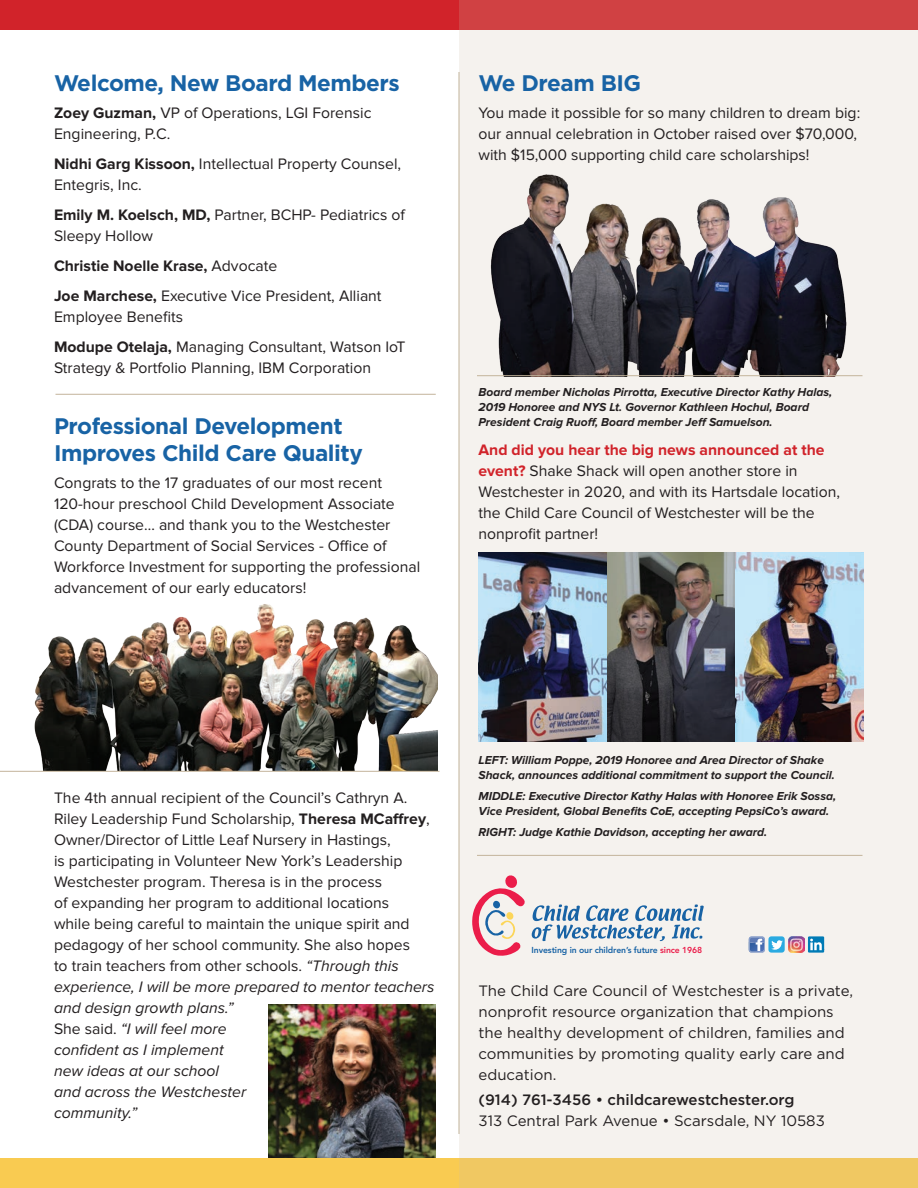
<style>
.page{position:relative;width:918px;height:1188px;background:#fff}
.page>*{position:absolute;margin:0;border:0;box-sizing:border-box;transform-origin:0 0}
.t1{font:700 22.5px/27px "Gotham";letter-spacing:-.02em;color:#1863a5}
.t2{font:15.75px/21px "Proxima Nova";color:#231f20}
.t3{font:15px/21px "Gotham";color:#231f20}
.t4{font:500 15px "Gotham";color:#231f20}
.t5{font:italic 700 12px/15px "Proxima Nova";color:#231f20}
.t6{font:800 8.55px "Avenir LT Std";letter-spacing:-.01em;color:#1863a5}
.s1{font-weight:700}
.s2{font-weight:700;color:#d1232a}
.s3{font-style:italic}
.s4{color:#eb1d4a}
</style>
<div class="page">
<div style="left:0;top:1158px;width:918px;height:30px;background:#f9cb51"></div>
<div style="left:0;top:0;width:918px;height:30px;background:#d1232a"></div>
<svg style="left:459px;top:0;width:459px;height:1188px;background:#f3e9e2"></svg>
<hr style="left:459px;top:72px;width:1px;height:1062px;background:#c3b49b">
<img style="left:476px;top:173px;width:385px;height:203px">
<img style="left:32px;top:604px;width:406px;height:167px">
<img style="left:478px;top:553px;width:386px;height:188px">
<img style="left:268px;top:1004px;width:168px;height:154px">
<hr style="left:477px;top:855px;width:385px;height:1px;background:#c3b49b">
<hr style="left:477px;top:375px;width:385px;height:1px;background:#c3b49b">
<hr style="left:0;top:771px;width:440px;height:1px;background:#c3b49b">
<hr style="left:56px;top:394px;width:380px;height:1px;background:#c3b49b">
<svg style="left:532px;top:904px;width:172px;height:37px;background:#afc4d6"></svg>
<svg style="left:472px;top:875px;width:54px;height:81px;background:#eabbc2"></svg>
<svg style="left:749px;top:936px;width:16px;height:17px"></svg>
<div style="left:768px;top:936px;width:17px;height:17px;background:#2aaae1;border-radius:3px"></div>
<svg style="left:771px;top:940px;width:12px;height:10px"></svg>
<img style="left:788px;top:936px;width:17px;height:17px">
<div style="left:808px;top:936px;width:16px;height:17px;background:#007bb6"></div>
<svg style="left:810px;top:939px;width:12px;height:11px"></svg>
<h1 class="t1" style="left:54px;top:69px;width:347px">Welcome, New Board Members</h1>
<p class="t2" style="left:54px;top:102px;width:319px"><span class="s1">Zoey Guzman,</span> VP of Operations, LGI Forensic<br>Engineering, P.C.</p>
<p class="t2" style="left:54px;top:153px;width:349px"><span class="s1">Nidhi Garg Kissoon,</span> Intellectual Property Counsel,<br>Entegris, Inc.</p>
<p class="t2" style="left:54px;top:204px;width:352px"><span class="s1">Emily M. Koelsch, MD,</span> Partner, BCHP- Pediatrics of<br>Sleepy Hollow</p>
<p class="t2" style="left:54px;top:251px;width:329px;line-height:30px"><span class="s1">Christie Noelle Krase,</span> Advocate<br><span class="s1">Joe Marchese,</span> Executive Vice President, Alliant</p>
<p class="t2" style="left:54px;top:302px;width:353px;line-height:30px">Employee Benefits<br><span class="s1">Modupe Otelaja,</span> Managing Consultant, Watson IoT</p>
<p class="t2" style="left:54px;top:357px;width:319px">Strategy &amp; Portfolio Planning, IBM Corporation</p>
<h1 class="t1" style="left:54px;top:412px;width:310px">Professional Development<br>Improves Child Care Quality</h1>
<p class="t2" style="left:54px;top:473px;width:368px">Congrats to the 17 graduates of our most recent 120-hour preschool Child Development Associate (CDA) course… and thank you to the Westchester County Department of Social Services - Office of Workforce Investment for supporting the professional advancement of our early educators!</p>
<h1 class="t1" style="left:478px;top:69px;width:164px">We Dream BIG</h1>
<p class="t2" style="left:478px;top:102px;width:383px">You made it possible for so many children to dream big: our annual celebration in October raised over $70,000, with $15,000 supporting child care scholarships!</p>
<p class="t5" style="left:478px;top:385px;width:355px">Board member Nicholas Pirrotta, Executive Director Kathy Halas,<br>2019 Honoree and NYS Lt. Governor Kathleen Hochul, Board<br>President Craig Ruoff, Board member Jeff Samuelson.</p>
<p class="t2" style="left:478px;top:439px;width:363px"><span class="s2">And did you hear the big news announced at the event?</span> Shake Shack will open another store in Westchester in 2020, and with its Hartsdale location, the Child Care Council of Westchester will be the nonprofit partner!</p>
<p class="t2" style="left:54px;top:788px;width:382px">The 4th annual recipient of the Council’s Cathryn A.<br>Riley Leadership Fund Scholarship, <span class="s1">Theresa MCaffrey</span>, Owner/Director of Little Leaf Nursery in Hastings,<br>is participating in Volunteer New York’s Leadership Westchester program. Theresa is in the process<br>of expanding her program to additional locations<br>while being careful to maintain the unique spirit and pedagogy of her school community. She also hopes<br>to train teachers from other schools. <span class="s3">“Through this experience, I will be more prepared to mentor teachers and design growth plans.”<br></span>She said. <span class="s3">“I will feel more<br>confident as I implement<br>new ideas at our school<br>and across the Westchester<br>community.”</span></p>
<p class="t5" style="left:478px;top:753px;width:358px">LEFT: William Poppe, 2019 Honoree and Area Director of Shake<br>Shack, announces additional commitment to support the Council.</p>
<p class="t5" style="left:478px;top:789px;width:359px">MIDDLE: Executive Director Kathy Halas with Honoree Erik Sossa,<br>Vice President, Global Benefits CoE, accepting PepsiCo’s award.</p>
<p class="t5" style="left:478px;top:825px;width:290px">RIGHT: Judge Kathie Davidson, accepting her award.</p>
<p class="t6" style="left:532px;top:945px;width:172px">Investing in our children’s future <span class="s4">since 1968</span></p>
<p class="t3" style="left:478px;top:980px;width:376px">The Child Care Council of Westchester is a private, nonprofit resource organization that champions the healthy development of children, families and communities by promoting quality early care and education.</p>
<p class="t4" style="left:478px;top:1091px;width:318px">(914) 761-3456 • childcarewestchester.org</p>
<p class="t3" style="left:478px;top:1110px;width:348px">313 Central Park Avenue • Scarsdale, NY 10583</p>
</div>
